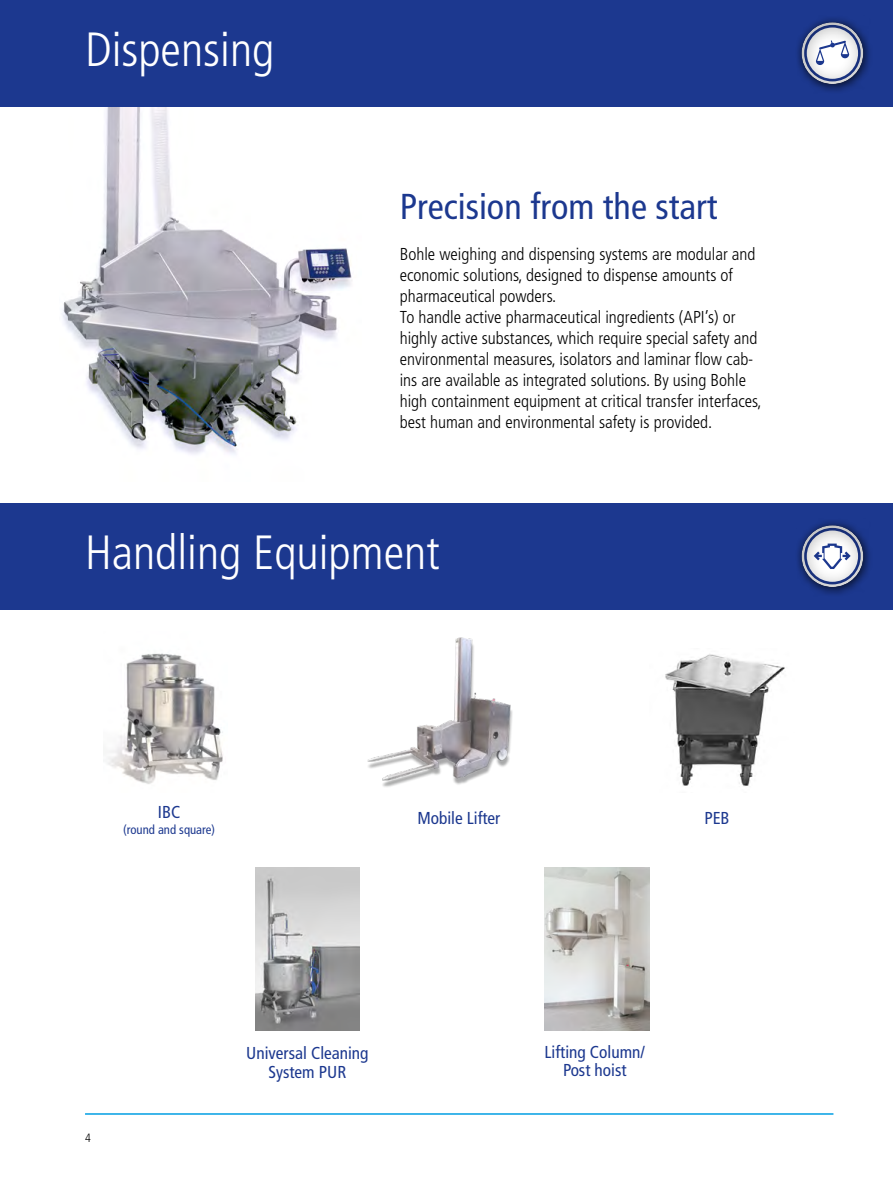
<style>
.page{position:relative;width:893px;height:1191px;background:#fff}
.page>*{position:absolute;margin:0;border:0;box-sizing:border-box;transform-origin:0 0}
.t1{font:300 condensed 48px "Frutiger LT";color:#fff}
.t2{font:condensed 36px "Frutiger LT";color:#1c388f}
.t3{font:300 condensed 17.25px/21px "Frutiger LT";color:#000}
.t4{font:condensed 17.25px/18.9px "Frutiger LT";color:#1c388f;text-align:center}
.t5{font:condensed 12.75px "Frutiger LT";color:#1c388f}
.t6{font:300 condensed 12px "Frutiger LT";color:#000}
</style>
<div class="page">
<img style="left:59px;top:106px;width:303px;height:348px">
<div style="left:0;top:0;width:893px;height:106px;background:#1c388f"></div>
<div style="left:0;top:503px;width:893px;height:106px;background:#1c388f"></div>
<hr style="left:85px;top:1113px;width:748px;height:1px;background:#009ee3">
<div style="left:795px;top:15px;width:78px;height:79px;background:#000;opacity:.75"></div>
<div style="left:789px;top:12px;width:87px;height:72px;background:#000;opacity:.41"></div>
<div style="left:795px;top:518px;width:78px;height:79px;background:#000;opacity:.75"></div>
<div style="left:789px;top:515px;width:87px;height:72px;background:#000;opacity:.41"></div>
<img style="left:107px;top:653px;width:116px;height:131px">
<img style="left:367px;top:637px;width:146px;height:150px">
<img style="left:665px;top:654px;width:120px;height:132px">
<img style="left:545px;top:867px;width:104px;height:163px">
<img style="left:255px;top:867px;width:105px;height:163px">
<h1 class="t1" style="left:85px;top:22px;width:191px">Dispensing</h1>
<h2 class="t2" style="left:400px;top:186px;width:319px">Precision from the start</h2>
<p class="t3" style="left:400px;top:243px;width:363px">Bohle weighing and dispensing systems are modular and economic solutions, designed to dispense amounts of pharmaceutical powders.<br>To handle active pharmaceutical ingredients (API’s) or highly active substances, which require special safety and environmental measures, isolators and laminar flow cab&shy;ins are available as integrated solutions. By using Bohle high containment equipment at critical transfer interfaces, best human and environmental safety is provided.</p>
<h1 class="t1" style="left:85px;top:525px;width:356px">Handling Equipment</h1>
<p class="t4" style="left:158px;top:803px;width:24px">IBC</p>
<p class="t5" style="left:123px;top:821px;width:94px">(round and square)</p>
<p class="t4" style="left:417px;top:809px;width:85px">Mobile Lifter</p>
<p class="t4" style="left:704px;top:809px;width:27px">PEB</p>
<p class="t6" style="left:85px;top:1130px;width:7px">4</p>
<p class="t4" style="left:246px;top:1043px;width:124px">Universal Cleaning<br>System PUR</p>
<p class="t4" style="left:545px;top:1042px;width:102px">Lifting Column/<br>Post hoist</p>
</div>
